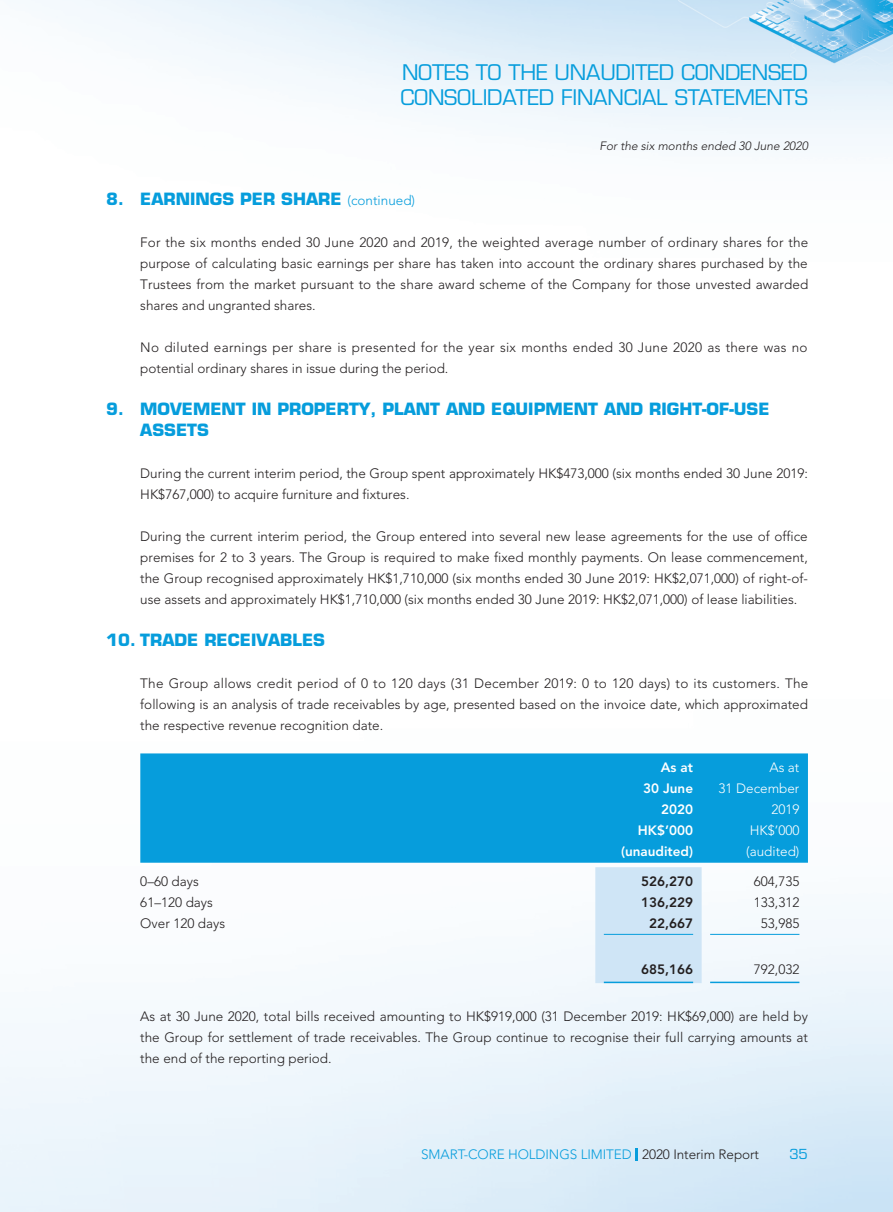
<style>
.page{position:relative;width:893px;height:1212px;background:#fff}
.page>*{position:absolute;margin:0;border:0;box-sizing:border-box;transform-origin:0 0}
.t1{font:21px/25.2px "Eurostile LT Std";letter-spacing:-.01em;color:#069ddc}
._01_H1{font:700 16.5px/21px "Eurostile LT Std";color:#069ddc}
._00_txt{font:300 13.5px/21px "Avenir LT Std";color:#231f20;text-align:justify}
._00_txt-2{font:300 13.5px/21px "Avenir LT Std";letter-spacing:.02em;color:#231f20}
._50_Table_txt{font:300 13.5px "Avenir LT Std";color:#231f20}
.t2{font:300 13.5px "Avenir LT Std";letter-spacing:-.005em;color:#069ddc}
._50_Table_txt-2{font:300 13.5px "Avenir LT Std";color:#fff}
._50_Table_txt-3{font:800 13.5px "Avenir LT Std";color:#fff}
._50_Table_txt-4{font:800 13.5px "Avenir LT Std";color:#231f20}
.t3{font:13.5px "Eurostile LT Std";color:#069ddc}
.t4{font:italic 300 12px "Avenir LT Std";color:#231f20}
.s1{font-family:"Avenir LT Std";font-weight:300;font-size:13.5px}
.s2{color:#231f20}
</style>
<div class="page">
<img style="left:0;top:0;width:893px;height:1212px">
<svg style="left:635px;top:1148px;width:3px;height:12px"></svg>
<div style="left:140px;top:753px;width:668px;height:110px;background:#069ddc"></div>
<div style="left:595px;top:867px;width:107px;height:116px;background:#cfe5f6"></div>
<hr style="left:604px;top:934px;width:89px;height:1px;background:#069ddc">
<hr style="left:710px;top:934px;width:89px;height:1px;background:#069ddc">
<hr style="left:604px;top:981px;width:89px;height:2px;background:#069ddc">
<hr style="left:710px;top:981px;width:89px;height:2px;background:#069ddc">
<h1 class="t1" style="left:400px;top:59px;width:409px">NOTES TO THE UNAUDITED CONDENSED<br>CONSOLIDATED FINANCIAL STATEMENTS</h1>
<p class="t4" style="left:599px;top:139px;width:210px">For the six months ended 30 June 2020</p>
<p class="_01_H1" style="left:106px;top:188px;width:310px">8. EARNINGS PER SHARE <span class="s1">(continued)</span></p>
<p class="_00_txt" style="left:140px;top:232px;width:669px">For the six months ended 30 June 2020 and 2019, the weighted average number of ordinary shares for the purpose of calculating basic earnings per share has taken into account the ordinary shares purchased by the Trustees from the market pursuant to the share award scheme of the Company for those unvested awarded shares and ungranted shares.</p>
<p class="_00_txt-2" style="left:140px;top:337px;width:669px">No diluted earnings per share is presented for the year six months ended 30 June 2020 as there was no potential ordinary shares in issue during the period.</p>
<p class="_01_H1" style="left:140px;top:398px;width:631px;text-indent:-34px">9. MOVEMENT IN PROPERTY, PLANT AND EQUIPMENT AND RIGHT-OF-USE<br>ASSETS</p>
<p class="_00_txt" style="left:140px;top:463px;width:669px">During the current interim period, the Group spent approximately HK$473,000 (six months ended 30 June 2019:<br>HK$767,000) to acquire furniture and fixtures.</p>
<p class="_00_txt" style="left:140px;top:526px;width:669px">During the current interim period, the Group entered into several new lease agreements for the use of office premises for 2 to 3 years. The Group is required to make fixed monthly payments. On lease commencement, the Group recognised approximately HK$1,710,000 (six months ended 30 June 2019: HK$2,071,000) of right-of&shy;use assets and approximately HK$1,710,000 (six months ended 30 June 2019: HK$2,071,000) of lease liabilities.</p>
<p class="_01_H1" style="left:106px;top:629px;width:220px">10. TRADE RECEIVABLES</p>
<p class="_00_txt" style="left:140px;top:673px;width:669px">The Group allows credit period of 0 to 120 days (31 December 2019: 0 to 120 days) to its customers. The following is an analysis of trade receivables by age, presented based on the invoice date, which approximated the respective revenue recognition date.</p>
<p class="_50_Table_txt-3" style="left:661px;top:759px;width:34px">As at</p>
<p class="_50_Table_txt-2" style="left:769px;top:759px;width:32px">As at</p>
<p class="_50_Table_txt-3" style="left:643px;top:780px;width:51px">30 June</p>
<p class="_50_Table_txt-2" style="left:719px;top:780px;width:82px">31 December</p>
<p class="_50_Table_txt-3" style="left:661px;top:801px;width:33px">2020</p>
<p class="_50_Table_txt-2" style="left:771px;top:801px;width:30px">2019</p>
<p class="_50_Table_txt-3" style="left:638px;top:822px;width:57px">HK$’000</p>
<p class="_50_Table_txt-2" style="left:750px;top:822px;width:51px">HK$’000</p>
<p class="_50_Table_txt-3" style="left:621px;top:843px;width:74px">(unaudited)</p>
<p class="_50_Table_txt-2" style="left:746px;top:843px;width:55px">(audited)</p>
<p class="_50_Table_txt" style="left:140px;top:873px;width:60px">0–60 days</p>
<p class="_50_Table_txt-4" style="left:641px;top:873px;width:53px">526,270</p>
<p class="_50_Table_txt" style="left:754px;top:873px;width:47px">604,735</p>
<p class="_50_Table_txt" style="left:140px;top:894px;width:74px">61–120 days</p>
<p class="_50_Table_txt-4" style="left:641px;top:894px;width:53px">136,229</p>
<p class="_50_Table_txt" style="left:754px;top:894px;width:47px">133,312</p>
<p class="_50_Table_txt" style="left:140px;top:915px;width:86px">Over 120 days</p>
<p class="_50_Table_txt-4" style="left:649px;top:915px;width:45px">22,667</p>
<p class="_50_Table_txt" style="left:761px;top:915px;width:40px">53,985</p>
<p class="_50_Table_txt-4" style="left:641px;top:962px;width:53px">685,166</p>
<p class="_50_Table_txt" style="left:754px;top:962px;width:47px">792,032</p>
<p class="_00_txt" style="left:140px;top:1005px;width:669px">As at 30 June 2020, total bills received amounting to HK$919,000 (31 December 2019: HK$69,000) are held by the Group for settlement of trade receivables. The Group continue to recognise their full carrying amounts at the end of the reporting period.</p>
<p class="t2" style="left:421px;top:1147px;width:339px">SMART-CORE HOLDINGS LIMITED <span class="s2">2020 Interim Report</span></p>
<p class="t3" style="left:789px;top:1146px;width:20px">35</p>
</div>
